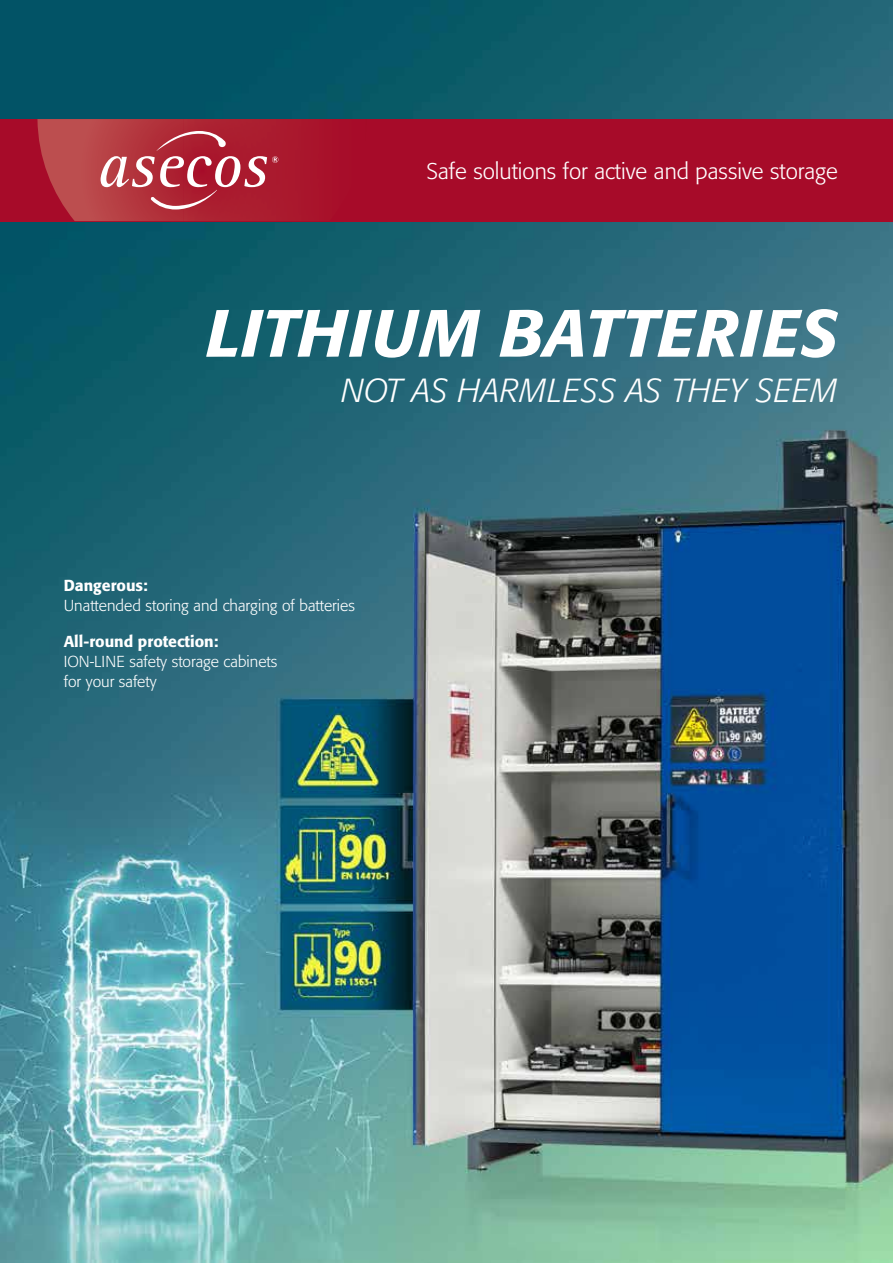
<style>
.page{position:relative;width:893px;height:1263px;background:#fff}
.page>*{position:absolute;margin:0;border:0;box-sizing:border-box;transform-origin:0 0}
.t1{font:italic 500 66px "Formata Pro";letter-spacing:.02em;color:#fff}
.t2{font:italic 300 33px "Formata Pro";letter-spacing:.02em;color:#fff}
.t3{font:300 22.5px "Formata Pro";color:#fff}
.t4{font:300 15.75px/20.2px "Formata Pro";color:#fff}
.t5{font:500 15.75px "Formata Pro";color:#fff}
</style>
<div class="page">
<img style="left:0;top:0;width:893px;height:1263px">
<div style="left:0;top:119px;width:893px;height:102px;background:#a70b29"></div>
<svg style="left:37px;top:119px;width:271px;height:102px"></svg>
<h3 class="t3" style="left:426px;top:157px;width:413px">Safe solutions for active and passive storage</h3>
<h1 class="t1" style="left:206px;top:291px;width:633px">LITHIUM BATTERIES</h1>
<h2 class="t2" style="left:341px;top:369px;width:498px">NOT AS HARMLESS AS THEY SEEM</h2>
<p class="t5" style="left:64px;top:575px;width:85px">Dangerous:</p>
<p class="t4" style="left:64px;top:596px;width:293px">Unattended storing and charging of batteries</p>
<p class="t5" style="left:64px;top:631px;width:156px">All-round protection:</p>
<p class="t4" style="left:64px;top:651px;width:215px">ION-LINE safety storage cabinets for your safety</p>
</div>
